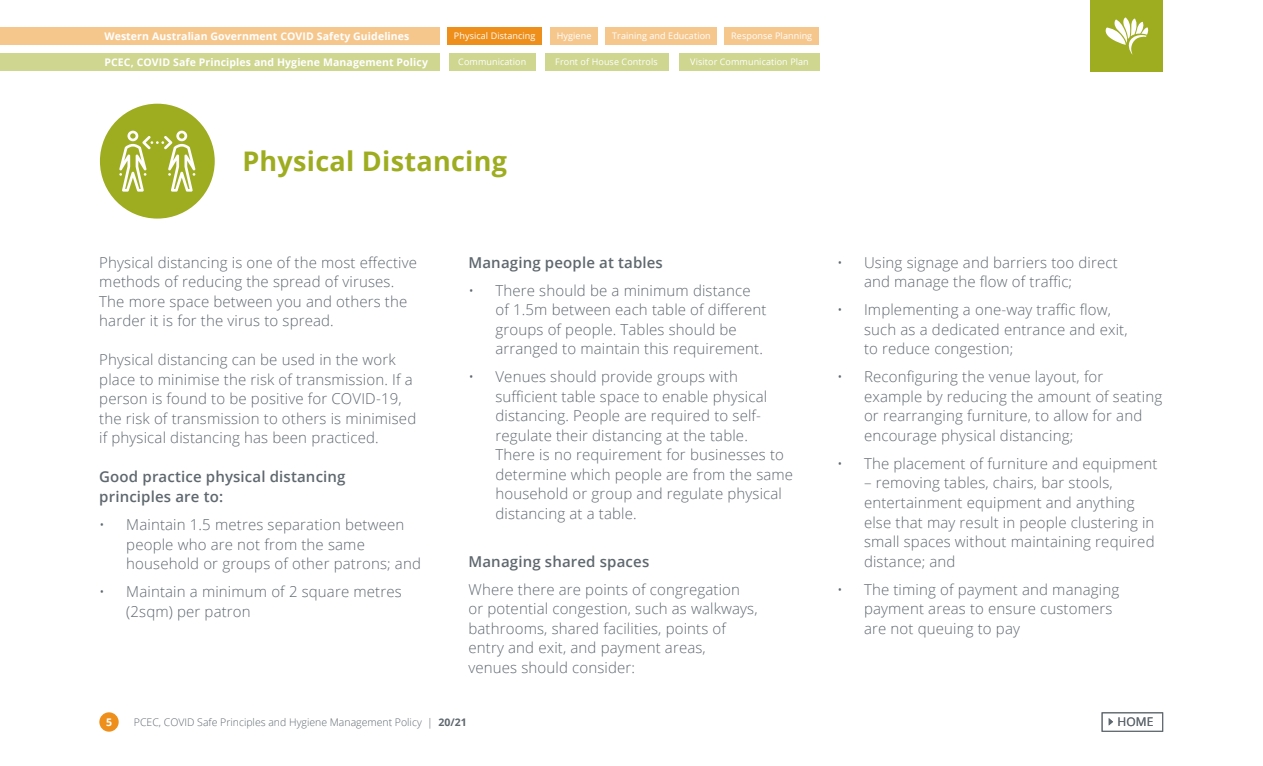
<style>
.page{position:relative;width:1263px;height:766px;background:#fff}
.page>*{position:absolute;margin:0;border:0;box-sizing:border-box;transform-origin:0 0}
.t1{font:700 27px "Open Sans";letter-spacing:.01em;color:#9ead20}
.t2{font:300 15px/19.5px "Open Sans";letter-spacing:.01em;color:#5f686f}
.t3{font:600 15px/19.5px "Open Sans";letter-spacing:.01em;color:#5f686f}
.t4{font:12px "Open Sans";color:#5f686f}
.t5{font:700 10.5px "Open Sans";letter-spacing:.01em;color:#fff}
.t6{font:300 10.5px "Open Sans";color:#5f686f}
.t7{font:9px "Open Sans";letter-spacing:.01em;color:#fff}
.s1{font-weight:700}
</style>
<div class="page">
<div style="left:100px;top:104px;width:115px;height:114px;background:#9ead20;border-radius:50%"></div>
<svg style="left:119px;top:131px;width:76px;height:60px"></svg>
<div style="left:0;top:27px;width:439px;height:18px;background:#f6c78d"></div>
<div style="left:447px;top:27px;width:95px;height:18px;background:#ee8f1c"></div>
<div style="left:449px;top:53px;width:86px;height:18px;background:#ced68f"></div>
<div style="left:546px;top:53px;width:123px;height:18px;background:#ced68f"></div>
<div style="left:679px;top:53px;width:140px;height:18px;background:#ced68f"></div>
<div style="left:550px;top:27px;width:47px;height:18px;background:#f6c78d"></div>
<div style="left:605px;top:27px;width:111px;height:18px;background:#f6c78d"></div>
<div style="left:724px;top:27px;width:95px;height:18px;background:#f6c78d"></div>
<div style="left:0;top:53px;width:439px;height:18px;background:#ced68f"></div>
<div style="left:99px;top:712px;width:20px;height:19px;background:#ee8f1c;border-radius:50%"></div>
<div style="left:1091px;top:0;width:72px;height:71px;background:#9ead20"></div>
<svg style="left:1105px;top:17px;width:44px;height:38px"></svg>
<svg style="left:1109px;top:718px;width:4px;height:7px"></svg>
<div style="left:1102px;top:712px;width:61px;height:19px;border:1px solid #5f686f"></div>
<p class="t5" style="left:104px;top:29px;width:307px">Western Australian Government COVID Safety Guidelines</p>
<p class="t7" style="left:454px;top:30px;width:83px">Physical Distancing</p>
<p class="t7" style="left:458px;top:56px;width:69px">Communication</p>
<p class="t7" style="left:555px;top:56px;width:104px">Front of House Controls</p>
<p class="t7" style="left:690px;top:56px;width:120px">Visitor Communication Plan</p>
<p class="t7" style="left:557px;top:30px;width:36px">Hygiene</p>
<p class="t7" style="left:612px;top:30px;width:100px">Training and Education</p>
<p class="t7" style="left:731px;top:30px;width:82px">Response Planning</p>
<p class="t5" style="left:104px;top:55px;width:325px">PCEC, COVID Safe Principles and Hygiene Management Policy</p>
<h1 class="t1" style="left:242px;top:142px;width:266px">Physical Distancing</h1>
<p class="t2" style="left:99px;top:252px;width:319px">Physical distancing is one of the most effective methods of reducing the spread of viruses.<br>The more space between you and others the harder it is for the virus to spread.</p>
<p class="t2" style="left:99px;top:349px;width:318px">Physical distancing can be used in the work place to minimise the risk of transmission. If a person is found to be positive for COVID-19, the risk of transmission to others is minimised if physical distancing has been practiced.</p>
<p class="t3" style="left:99px;top:467px;width:248px">Good practice physical distancing principles are to:</p>
<p class="t2" style="left:126px;top:514px;width:296px;text-indent:-27px">• Maintain 1.5 metres separation between people who are not from the same household or groups of other patrons; and</p>
<p class="t2" style="left:126px;top:581px;width:277px;text-indent:-27px">• Maintain a minimum of 2 square metres (2sqm) per patron</p>
<p class="t3" style="left:468px;top:252px;width:196px">Managing people at tables</p>
<p class="t2" style="left:495px;top:280px;width:273px;text-indent:-27px">• There should be a minimum distance of 1.5m between each table of different groups of people. Tables should be arranged to maintain this requirement.</p>
<p class="t2" style="left:495px;top:366px;width:299px;text-indent:-27px">• Venues should provide groups with sufficient table space to enable physical distancing. People are required to self&shy;regulate their distancing at the table.<br>There is no requirement for businesses to determine which people are from the same household or group and regulate physical distancing at a table.</p>
<p class="t3" style="left:468px;top:551px;width:182px">Managing shared spaces</p>
<p class="t2" style="left:468px;top:578px;width:291px">Where there are points of congregation or potential congestion, such as walkways, bathrooms, shared facilities, points of entry and exit, and payment areas, venues should consider:</p>
<p class="t2" style="left:864px;top:252px;width:255px;text-indent:-27px">• Using signage and barriers too direct and manage the flow of traffic;</p>
<p class="t2" style="left:864px;top:299px;width:265px;text-indent:-27px">• Implementing a one-way traffic flow, such as a dedicated entrance and exit, to reduce congestion;</p>
<p class="t2" style="left:864px;top:366px;width:300px;text-indent:-27px">• Reconfiguring the venue layout, for example by reducing the amount of seating or rearranging furniture, to allow for and encourage physical distancing;</p>
<p class="t2" style="left:837px;top:453px;width:322px">• The placement of furniture and equipment</p>
<p class="t2" style="left:864px;top:472px;width:292px">– removing tables, chairs, bar stools, entertainment equipment and anything else that may result in people clustering in small spaces without maintaining required distance; and</p>
<p class="t2" style="left:864px;top:578px;width:257px;text-indent:-27px">• The timing of payment and managing payment areas to ensure customers are not queuing to pay</p>
<p class="t5" style="left:106px;top:714px;width:7px">5</p>
<p class="t6" style="left:134px;top:714px;width:334px">PCEC, COVID Safe Principles and Hygiene Management Policy | <span class="s1">20/21</span></p>
<p class="t4" style="left:1117px;top:713px;width:38px">HOME</p>
</div>
